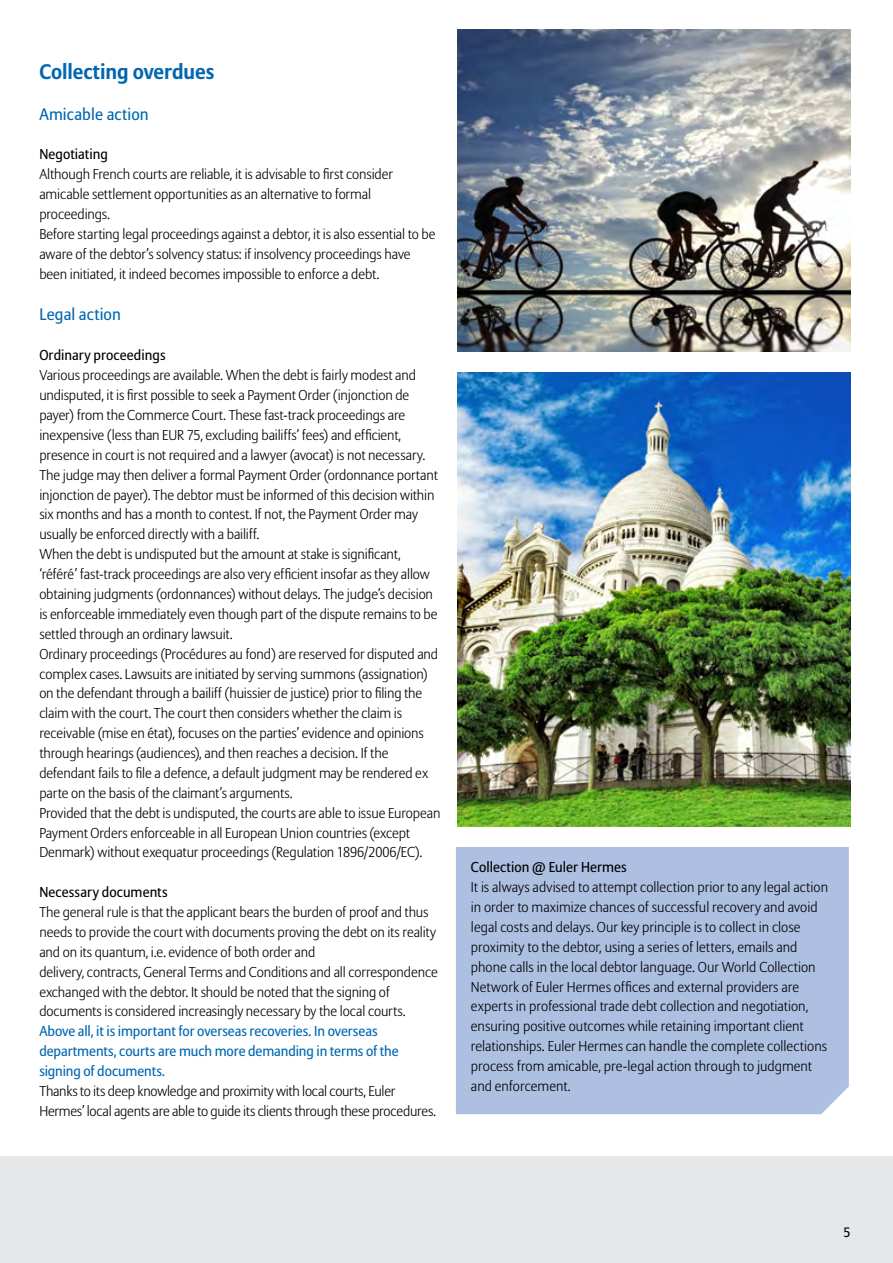
<style>
.page{position:relative;width:893px;height:1263px;background:#fff}
.page>*{position:absolute;margin:0;border:0;box-sizing:border-box;transform-origin:0 0}
.t1{font:700 21px "Allianz Sans";letter-spacing:-.005em;color:#0067b1}
.t2{font:16.5px "Allianz Sans";letter-spacing:.01em;color:#0067b1}
.t3{font:300 14.25px/20px "Allianz Sans";letter-spacing:-.005em;color:#000}
.t4{font:14.25px/20px "Allianz Sans";letter-spacing:-.005em;color:#0067b1}
.t5{font:14.25px "Allianz Sans";letter-spacing:.005em;color:#000}
.t6{font:13.5px "Allianz Sans";color:#000}
</style>
<div class="page">
<div style="left:0;top:1156px;width:893px;height:107px;background:#e6e7e8"></div>
<img style="left:457px;top:373px;width:393px;height:453px">
<div style="left:456px;top:847px;width:393px;height:267px;background:#adc0e2"></div>
<img style="left:457px;top:30px;width:393px;height:322px">
<h1 class="t1" style="left:39px;top:58px;width:177px">Collecting overdues</h1>
<p class="t2" style="left:39px;top:104px;width:111px">Amicable action</p>
<p class="t5" style="left:39px;top:146px;width:70px">Negotiating</p>
<p class="t3" style="left:39px;top:165px;width:398px">Although French courts are reliable, it is advisable to first consider amicable settlement opportunities as an alternative to formal proceedings.<br>Before starting legal proceedings against a debtor, it is also essential to be aware of the debtor’s solvency status: if insolvency proceedings have been initiated, it indeed becomes impossible to enforce a debt.</p>
<p class="t2" style="left:39px;top:304px;width:83px">Legal action</p>
<p class="t5" style="left:39px;top:347px;width:128px">Ordinary proceedings</p>
<p class="t3" style="left:39px;top:366px;width:403px">Various proceedings are available. When the debt is fairly modest and undisputed, it is first possible to seek a Payment Order (injonction de payer) from the Commerce Court. These fast-track proceedings are inexpensive (less than EUR 75, excluding bailiffs’ fees) and efficient, presence in court is not required and a lawyer (avocat) is not necessary.<br>The judge may then deliver a formal Payment Order (ordonnance portant injonction de payer). The debtor must be informed of this decision within six months and has a month to contest. If not, the Payment Order may usually be enforced directly with a bailiff.<br>When the debt is undisputed but the amount at stake is significant, ‘référé’ fast-track proceedings are also very efficient insofar as they allow obtaining judgments (ordonnances) without delays. The judge’s decision is enforceable immediately even though part of the dispute remains to be settled through an ordinary lawsuit.<br>Ordinary proceedings (Procédures au fond) are reserved for disputed and complex cases. Lawsuits are initiated by serving summons (assignation) on the defendant through a bailiff (huissier de justice) prior to filing the claim with the court. The court then considers whether the claim is receivable (mise en état), focuses on the parties’ evidence and opinions through hearings (audiences), and then reaches a decision. If the defendant fails to file a defence, a default judgment may be rendered ex parte on the basis of the claimant’s arguments.<br>Provided that the debt is undisputed, the courts are able to issue European Payment Orders enforceable in all European Union countries (except Denmark) without exequatur proceedings (Regulation 1896/2006/EC).</p>
<p class="t5" style="left:39px;top:884px;width:130px">Necessary documents</p>
<p class="t3" style="left:39px;top:903px;width:400px">The general rule is that the applicant bears the burden of proof and thus needs to provide the court with documents proving the debt on its reality and on its quantum, i.e. evidence of both order and<br>delivery, contracts, General Terms and Conditions and all correspondence exchanged with the debtor. It should be noted that the signing of documents is considered increasingly necessary by the local courts.</p>
<p class="t4" style="left:39px;top:1022px;width:361px">Above all, it is important for overseas recoveries. In overseas departments, courts are much more demanding in terms of the signing of documents.</p>
<p class="t3" style="left:39px;top:1082px;width:398px">Thanks to its deep knowledge and proximity with local courts, Euler<br>Hermes’ local agents are able to guide its clients through these procedures.</p>
<p class="t5" style="left:471px;top:859px;width:157px">Collection @ Euler Hermes</p>
<p class="t3" style="left:471px;top:878px;width:359px">It is always advised to attempt collection prior to any legal action in order to maximize chances of successful recovery and avoid legal costs and delays. Our key principle is to collect in close proximity to the debtor, using a series of letters, emails and phone calls in the local debtor language. Our World Collection Network of Euler Hermes offices and external providers are experts in professional trade debt collection and negotiation, ensuring positive outcomes while retaining important client relationships. Euler Hermes can handle the complete collections process from amicable, pre-legal action through to judgment and enforcement.</p>
<p class="t6" style="left:843px;top:1224px;width:9px">5</p>
</div>
